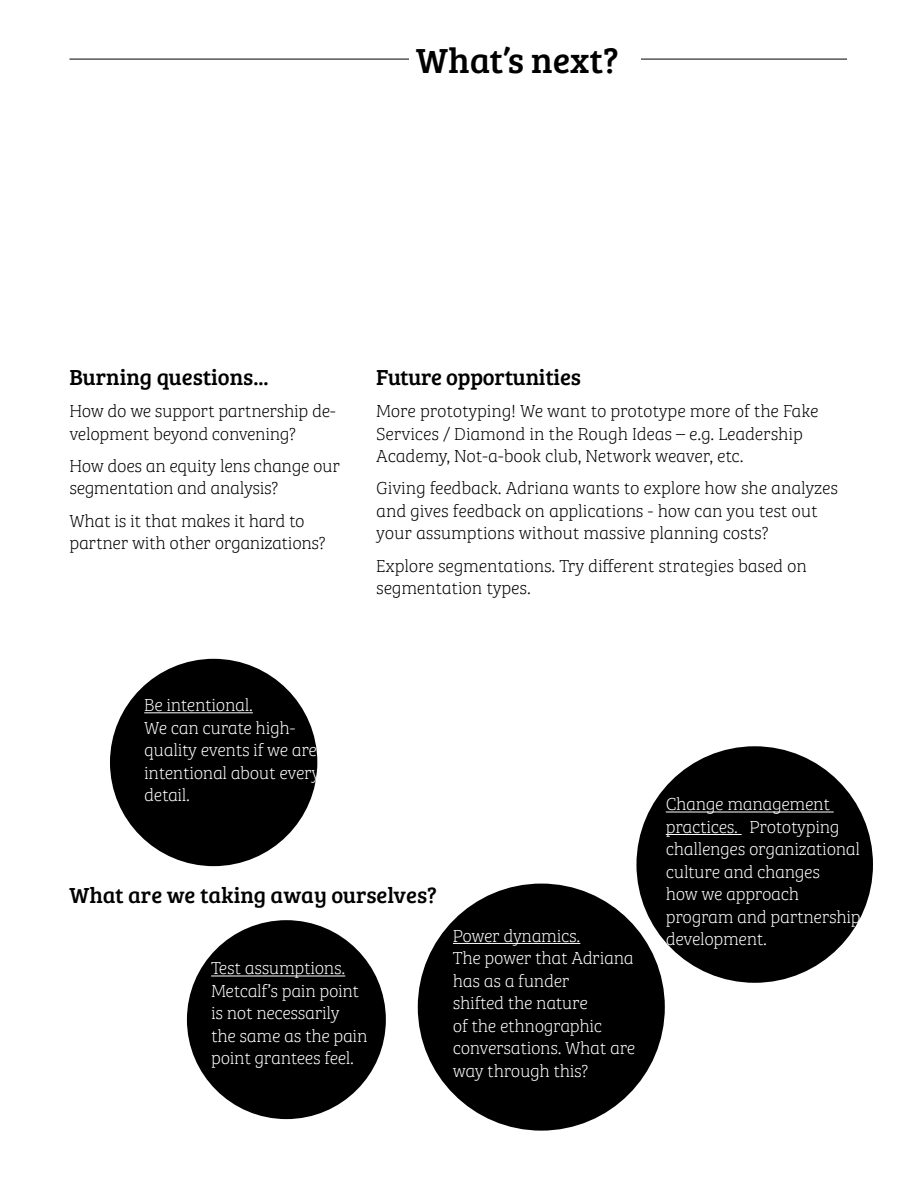
<style>
.page{position:relative;width:918px;height:1188px;background:#fff}
.page>*{position:absolute;margin:0;border:0;box-sizing:border-box;transform-origin:0 0}
.t1{font:36px "Bree Serif";color:#000}
.t2{font:22.5px "Bree Serif";color:#000}
.t3{font:18px/22.5px "Bree Serif Th";letter-spacing:-.01em;color:#000}
.t4{font:18px/22.5px "Bree Serif Th";letter-spacing:-.02em;color:#fff}
</style>
<div class="page">
<hr style="left:69px;top:59px;width:778px;height:1px;background:#000">
<div style="left:409px;top:34px;width:232px;height:50px;background:#fff"></div>
<div style="left:187px;top:920px;width:199px;height:199px;background:#000;border-radius:50%"></div>
<div style="left:110px;top:659px;width:207px;height:207px;background:#000;border-radius:50%"></div>
<div style="left:418px;top:884px;width:247px;height:247px;background:#000;border-radius:50%"></div>
<div style="left:636px;top:746px;width:237px;height:237px;background:#000;border-radius:50%"></div>
<hr style="left:211px;top:976px;width:134px;height:1px;background:#fff">
<hr style="left:144px;top:712px;width:109px;height:1px;background:#fff">
<hr style="left:453px;top:943px;width:127px;height:1px;background:#fff">
<hr style="left:666px;top:812px;width:168px;height:1px;background:#fff">
<hr style="left:666px;top:834px;width:76px;height:1px;background:#fff">
<h1 class="t1" style="left:416px;top:34px;width:204px">What’s next?</h1>
<p class="t2" style="left:69px;top:361px;width:201px">Burning questions...</p>
<p class="t3" style="left:69px;top:399px;width:268px">How do we support partnership de&shy;velopment beyond convening?</p>
<p class="t3" style="left:69px;top:454px;width:272px">How does an equity lens change our segmentation and analysis?</p>
<p class="t3" style="left:69px;top:508px;width:258px">What is it that makes it hard to partner with other organizations?</p>
<p class="t2" style="left:376px;top:361px;width:206px">Future opportunities</p>
<p class="t3" style="left:376px;top:399px;width:444px">More prototyping! We want to prototype more of the Fake<br>Services / Diamond in the Rough Ideas – e.g. Leadership<br>Academy, Not-a-book club, Network weaver, etc.</p>
<p class="t3" style="left:376px;top:476px;width:463px">Giving feedback. Adriana wants to explore how she analyzes and gives feedback on applications - how can you test out your assumptions without massive planning costs?</p>
<p class="t3" style="left:376px;top:553px;width:432px">Explore segmentations. Try different strategies based on segmentation types.</p>
<p class="t4" style="left:144px;top:693px;width:178px">Be intentional.<br>We can curate high&shy;quality events if we are intentional about every detail.</p>
<p class="t2" style="left:69px;top:879px;width:369px">What are we taking away ourselves?</p>
<p class="t4" style="left:211px;top:956px;width:158px">Test assumptions.<br>Metcalf’s pain point is not necessarily the same as the pain point grantees feel.</p>
<p class="t4" style="left:453px;top:923px;width:184px">Power dynamics.<br>The power that Adriana has as a funder<br>shifted the nature<br>of the ethnographic conversations. What are way through this?</p>
<p class="t4" style="left:666px;top:792px;width:196px">Change management practices. Prototyping challenges organizational culture and changes<br>how we approach program and partnership development.</p>
</div>
